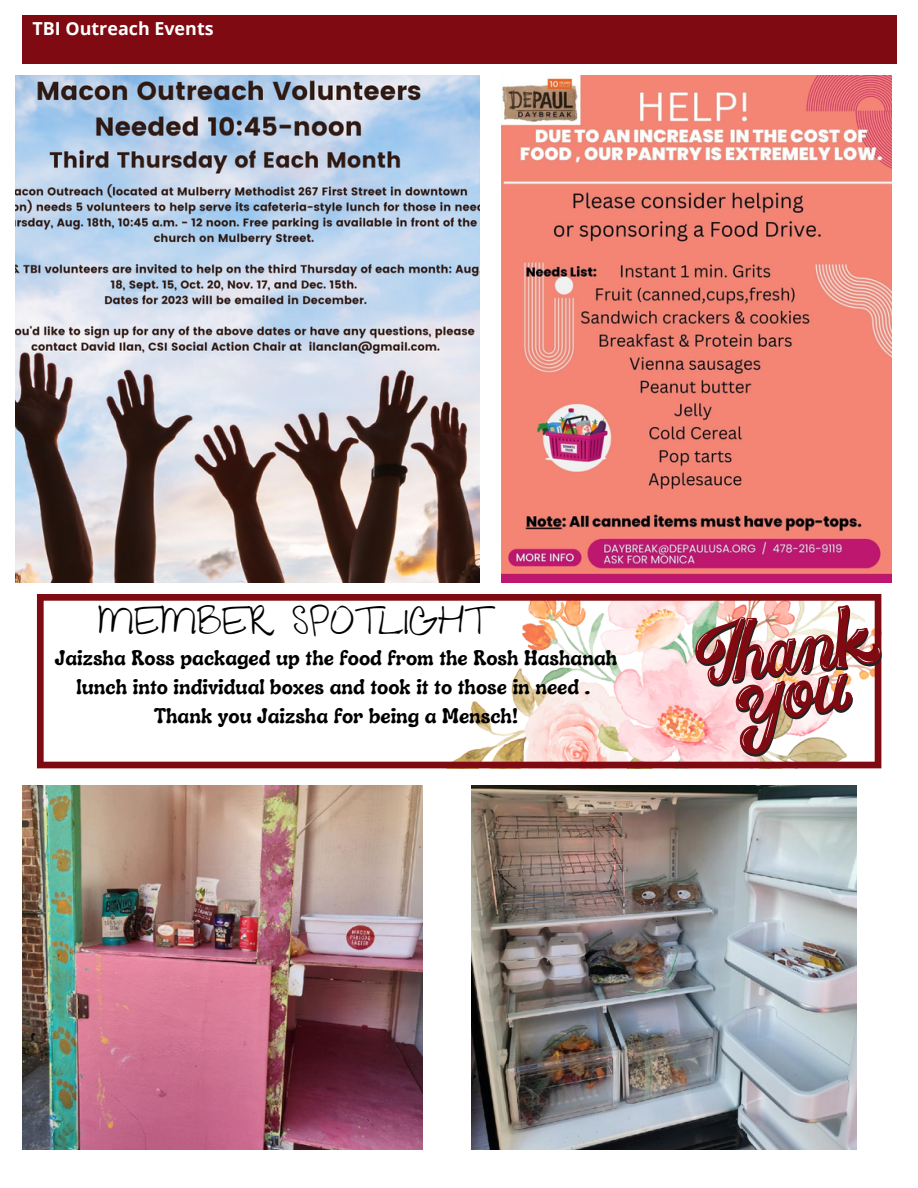
<style>
.page{position:relative;width:918px;height:1188px;background:#fff}
.page>*{position:absolute;margin:0;border:0;box-sizing:border-box;transform-origin:0 0}
.t1{font:37.5px "Give You Glory";color:#000}
.t2{font:700 21.45px/29.2px "Luckybones";color:#000;text-align:center}
.t3{font:700 17.85px "Open Sans";color:#fff}
</style>
<div class="page">
<div style="left:22px;top:15px;width:874px;height:48px;background:#800a11"></div>
<img style="left:16px;top:75px;width:463px;height:508px">
<img style="left:501px;top:75px;width:391px;height:508px">
<img style="left:22px;top:785px;width:401px;height:365px">
<img style="left:472px;top:785px;width:385px;height:365px">
<svg style="left:37px;top:594px;width:844px;height:174px"></svg>
<svg style="left:695px;top:605px;width:187px;height:152px"></svg>
<p class="t3" style="left:33px;top:16px;width:183px">TBI Outreach Events</p>
<h1 class="t1" style="left:98px;top:599px;width:392px">MEMBER SPOTLIGHT</h1>
<p class="t2" style="left:55px;top:642px;width:564px">Jaizsha Ross packaged up the food from the Rosh Hashanah lunch into individual boxes and took it to those in need .<br>Thank you Jaizsha for being a Mensch!</p>
</div>
